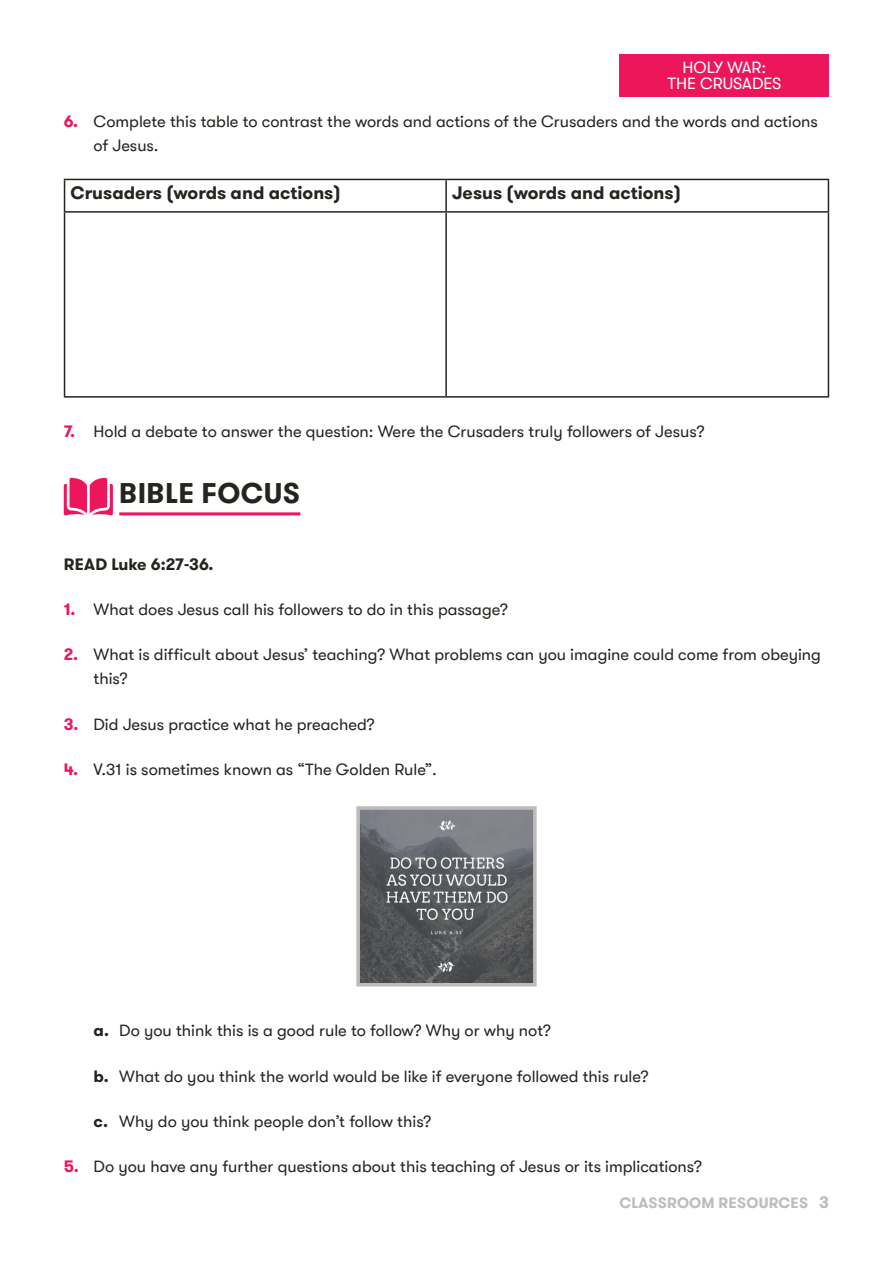
<style>
.page{position:relative;width:893px;height:1263px;background:#fff}
.page>*{position:absolute;margin:0;border:0;box-sizing:border-box;transform-origin:0 0}
.t1{font:700 28.5px "GT Walsheim";letter-spacing:.015em;color:#24251f}
.t2{font:700 18px "GT Walsheim";color:#24251f}
.t3{font:16.5px/24px "GT Walsheim";color:#24251f}
.t4{font:16.5px/16.5px "GT Walsheim";color:#fff;text-align:center}
.t5{font:700 16.5px "GT Walsheim";color:#24251f}
.t6{font:700 15px "GT Walsheim";letter-spacing:.015em;color:#bcbdc0}
.s1{font-weight:700;color:#ed165c}
.s2{font-weight:700}
.s3{font-size:16.5px}
</style>
<div class="page">
<div style="left:619px;top:54px;width:210px;height:42px;background:#ed165c"></div>
<hr style="left:119px;top:512px;width:181px;height:3px;background:#ed165c">
<hr style="left:445px;top:180px;width:2px;height:31px;background:#24251f">
<hr style="left:64px;top:211px;width:382px;height:2px;background:#24251f">
<hr style="left:446px;top:211px;width:383px;height:2px;background:#24251f">
<hr style="left:445px;top:213px;width:2px;height:183px;background:#24251f">
<hr style="left:64px;top:179px;width:382px;height:1px;background:#24251f">
<hr style="left:64px;top:180px;width:1px;height:31px;background:#24251f">
<hr style="left:446px;top:179px;width:383px;height:1px;background:#24251f">
<hr style="left:828px;top:180px;width:1px;height:31px;background:#24251f">
<hr style="left:64px;top:213px;width:1px;height:183px;background:#24251f">
<hr style="left:828px;top:213px;width:1px;height:183px;background:#24251f">
<hr style="left:64px;top:396px;width:382px;height:2px;background:#24251f">
<hr style="left:446px;top:396px;width:383px;height:2px;background:#24251f">
<svg style="left:64px;top:478px;width:49px;height:37px"></svg>
<img style="left:361px;top:811px;width:171px;height:170px">
<div style="left:356px;top:806px;width:181px;height:180px;border:4px solid #bebbb9"></div>
<p class="t4" style="left:667px;top:59px;width:115px">HOLY WAR:<br>THE CRUSADES</p>
<p class="t3" style="left:94px;top:110px;width:726px;text-indent:-30px"><span class="s1">6.</span> Complete this table to contrast the words and actions of the Crusaders and the words and actions of Jesus.</p>
<p class="t2" style="left:71px;top:181px;width:272px">Crusaders (words and actions)</p>
<p class="t2" style="left:452px;top:181px;width:230px">Jesus (words and actions)</p>
<p class="t3" style="left:64px;top:419px;width:642px"><span class="s1">7.</span> Hold a debate to answer the question: Were the Crusaders truly followers of Jesus?</p>
<h1 class="t1" style="left:119px;top:475px;width:182px">BIBLE FOCUS</h1>
<p class="t5" style="left:64px;top:553px;width:151px">READ Luke 6:27-36.</p>
<p class="t3" style="left:64px;top:598px;width:446px"><span class="s1">1.</span> What does Jesus call his followers to do in this passage?</p>
<p class="t3" style="left:94px;top:643px;width:729px;text-indent:-30px"><span class="s1">2.</span> What is difficult about Jesus’ teaching? What problems can you imagine could come from obeying this?</p>
<p class="t3" style="left:64px;top:712px;width:312px"><span class="s1">3.</span> Did Jesus practice what he preached?</p>
<p class="t3" style="left:64px;top:757px;width:374px"><span class="s1">4.</span> V.31 is sometimes known as “The Golden Rule”.</p>
<p class="t3" style="left:94px;top:1019px;width:459px"><span class="s2">a.</span> Do you think this is a good rule to follow? Why or why not?</p>
<p class="t3" style="left:94px;top:1064px;width:557px"><span class="s2">b.</span> What do you think the world would be like if everyone followed this rule?</p>
<p class="t3" style="left:94px;top:1109px;width:339px"><span class="s2">c.</span> Why do you think people don’t follow this?</p>
<p class="t3" style="left:64px;top:1154px;width:640px"><span class="s1">5.</span> Do you have any further questions about this teaching of Jesus or its implications?</p>
<p class="t6" style="left:619px;top:1193px;width:211px">CLASSROOM RESOURCES <span class="s3">3</span></p>
</div>
